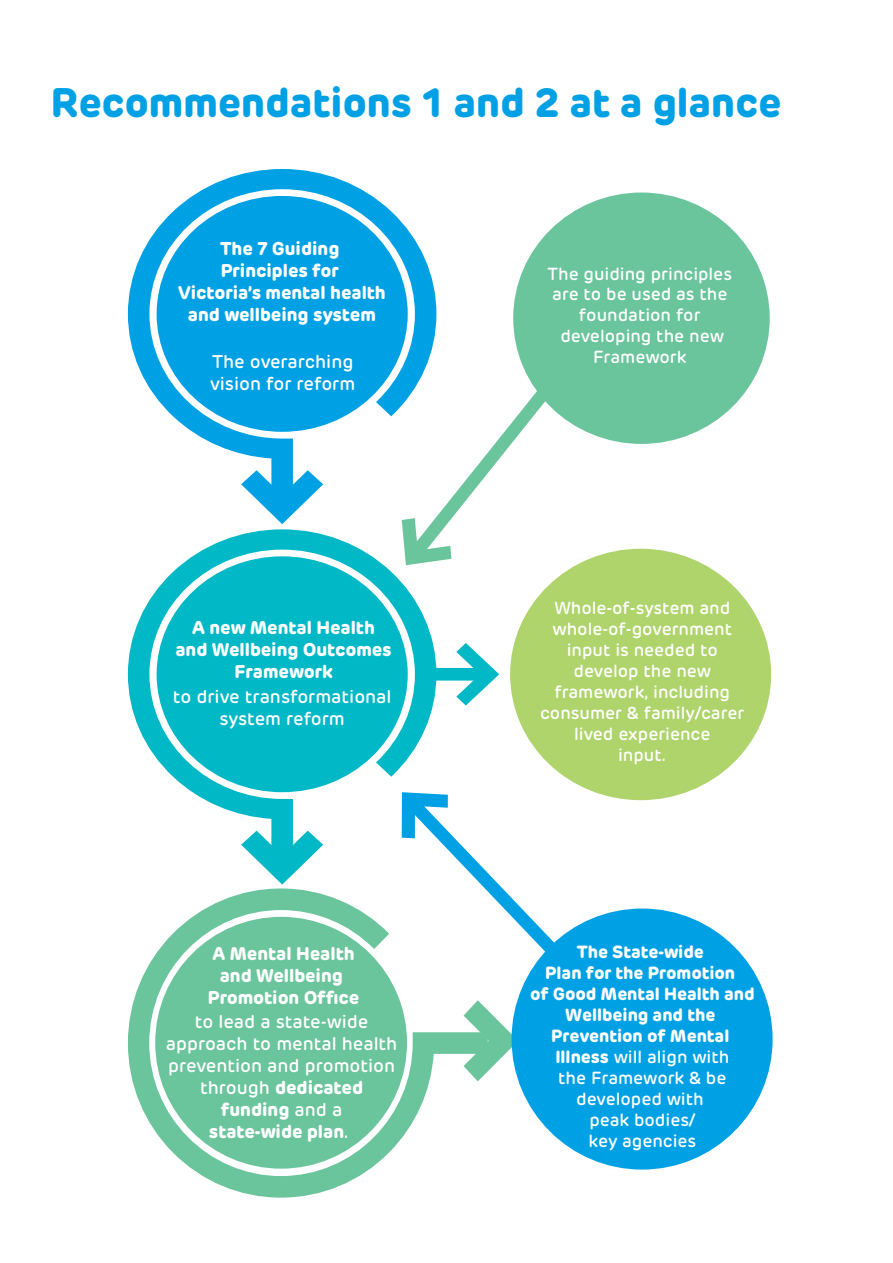
<style>
.page{position:relative;width:893px;height:1263px;background:#fff}
.page>*{position:absolute;margin:0;border:0;box-sizing:border-box;transform-origin:0 0}
.t1{font:700 40.8px "Rubrik";color:#00a1e4}
.t2{font:500 18.3px/22px "Rubrik";color:#fff;text-align:center}
.t3{font:700 18.3px/22px "Rubrik";color:#fff;text-align:center}
.t4{font:500 17.55px/21px "Rubrik";color:#fff;text-align:center}
.t5{font:700 17.55px/21px "Rubrik";color:#fff;text-align:center}
.s1{font-weight:700}
.s2{font-weight:500}
</style>
<div class="page">
<svg style="left:488px;top:1000px;width:30px;height:79px"></svg>
<svg style="left:128px;top:888px;width:360px;height:309px;fill:#6ac49c"></svg>
<svg style="left:267px;top:870px;width:30px;height:14px"></svg>
<svg style="left:128px;top:529px;width:307px;height:341px;fill:#00b8c6"></svg>
<svg style="left:267px;top:510px;width:30px;height:14px"></svg>
<svg style="left:128px;top:169px;width:308px;height:341px;fill:#00a1e4"></svg>
<div style="left:512px;top:908px;width:261px;height:261px;background:#00a1e4;border-radius:50%"></div>
<div style="left:510px;top:549px;width:261px;height:251px;background:#afd46c;border-radius:50%"></div>
<div style="left:513px;top:193px;width:257px;height:251px;background:#6ac49c;border-radius:50%"></div>
<svg style="left:402px;top:792px;width:161px;height:169px"></svg>
<svg style="left:402px;top:384px;width:151px;height:181px"></svg>
<svg style="left:435px;top:643px;width:64px;height:62px"></svg>
<h1 class="t1" style="left:51px;top:76px;width:732px">Recommendations 1 and 2 at a glance</h1>
<p class="t3" style="left:178px;top:237px;width:209px">The 7 Guiding<br>Principles for<br>Victoria’s mental health and wellbeing system</p>
<p class="t2" style="left:210px;top:350px;width:147px;text-align:left">The overarching vision for reform</p>
<p class="t3" style="left:175px;top:617px;width:218px">A new Mental Health and Wellbeing Outcomes<br>Framework</p>
<p class="t2" style="left:173px;top:685px;width:220px">to drive transformational system reform</p>
<p class="t3" style="left:208px;top:942px;width:153px">A Mental Health and Wellbeing<br>Promotion Office</p>
<p class="t2" style="left:166px;top:1011px;width:233px">to lead a state-wide approach to mental health prevention and promotion through <span class="s1">dedicated funding</span> and a<br><span class="s1">state-wide plan</span>.</p>
<p class="t4" style="left:548px;top:263px;width:186px">The guiding principles are to be used as the foundation for developing the new<br>Framework</p>
<p class="t4" style="left:540px;top:598px;width:206px">Whole-of-system and whole-of-government input is needed to develop the new framework, including consumer &amp; family/carer lived experience<br>input.</p>
<p class="t5" style="left:530px;top:941px;width:226px">The State-wide<br>Plan for the Promotion<br>of Good Mental Health and<br>Wellbeing and the<br>Prevention of Mental<br>Illness <span class="s2">will align with<br>the Framework &amp; be developed with<br>peak bodies/<br>key agencies</span></p>
</div>
